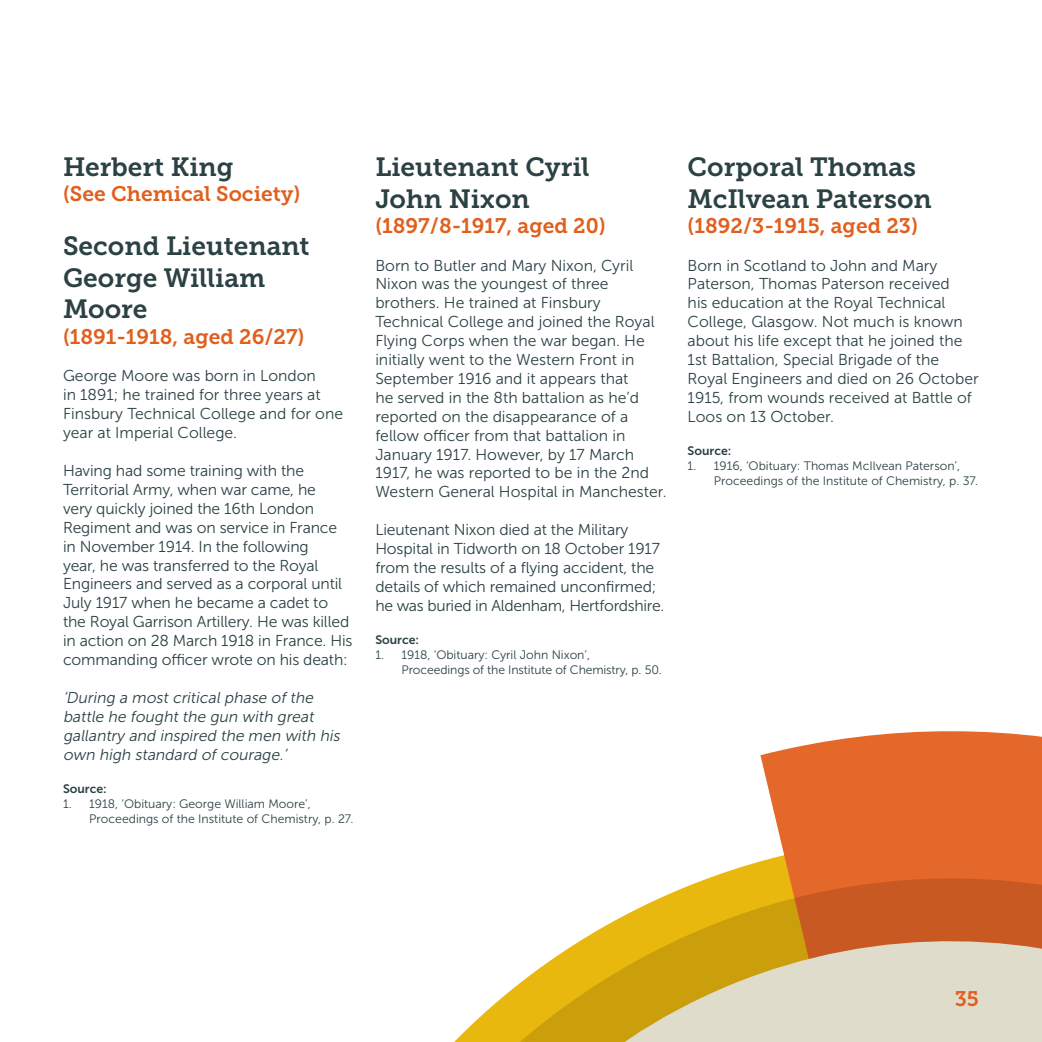
<style>
.page{position:relative;width:1042px;height:1042px;background:#fff}
.page>*{position:absolute;margin:0;border:0;box-sizing:border-box;transform-origin:0 0}
.t1{font:26.25px/31.5px "Museo Slab 700";color:#2b4144}
.t2{font:21px "Museo Slab 700";color:#e15f1d}
.t3{font:15.75px/18.9px "Museo Sans 300";color:#2b4144}
.t4{font:italic 15.75px/18.9px "Museo Sans 300";color:#2b4144}
.t5{font:12.25px/14.7px "Museo Sans 300";color:#2b4144}
.t6{font:12.25px "Museo Sans 700";color:#2b4144}
</style>
<div class="page">
<svg style="left:760px;top:731px;width:282px;height:110px;fill:#e5682b"></svg>
<svg style="left:755px;top:841px;width:287px;height:22px;fill:#e5682b"></svg>
<svg style="left:454px;top:863px;width:588px;height:179px"></svg>
<p class="t1" style="left:63px;top:151px;width:172px">Herbert King</p>
<p class="t2" style="left:63px;top:182px;width:239px">(See Chemical Society)</p>
<p class="t1" style="left:63px;top:231px;width:248px">Second Lieutenant<br>George William<br>Moore</p>
<p class="t2" style="left:63px;top:324px;width:243px">(1891-1918, aged 26/27)</p>
<p class="t3" style="left:63px;top:367px;width:282px">George Moore was born in London<br>in 1891; he trained for three years at Finsbury Technical College and for one year at Imperial College.</p>
<p class="t3" style="left:63px;top:461px;width:291px">Having had some training with the Territorial Army, when war came, he<br>very quickly joined the 16th London Regiment and was on service in France in November 1914. In the following<br>year, he was transferred to the Royal Engineers and served as a corporal until July 1917 when he became a cadet to the Royal Garrison Artillery. He was killed in action on 28 March 1918 in France. His commanding officer wrote on his death:</p>
<p class="t4" style="left:63px;top:688px;width:281px">‘During a most critical phase of the battle he fought the gun with great gallantry and inspired the men with his own high standard of courage.’</p>
<p class="t6" style="left:63px;top:782px;width:45px">Source:</p>
<p class="t5" style="left:89px;top:796px;width:266px;text-indent:-26px">1. 1918, ‘Obituary: George William Moore’,<br>Proceedings of the Institute of Chemistry, p. 27.</p>
<p class="t1" style="left:375px;top:151px;width:216px">Lieutenant Cyril</p>
<p class="t1" style="left:375px;top:183px;width:156px">John Nixon</p>
<p class="t2" style="left:375px;top:213px;width:232px">(1897/8-1917, aged 20)</p>
<p class="t3" style="left:375px;top:256px;width:293px">Born to Butler and Mary Nixon, Cyril Nixon was the youngest of three brothers. He trained at Finsbury Technical College and joined the Royal Flying Corps when the war began. He initially went to the Western Front in September 1916 and it appears that<br>he served in the 8th battalion as he’d reported on the disappearance of a fellow officer from that battalion in January 1917. However, by 17 March 1917, he was reported to be in the 2nd Western General Hospital in Manchester.</p>
<p class="t3" style="left:375px;top:520px;width:290px">Lieutenant Nixon died at the Military Hospital in Tidworth on 18 October 1917 from the results of a flying accident, the details of which remained unconfirmed; he was buried in Aldenham, Hertfordshire.</p>
<p class="t6" style="left:375px;top:633px;width:45px">Source:</p>
<p class="t5" style="left:401px;top:647px;width:262px;text-indent:-26px">1. 1918, ‘Obituary: Cyril John Nixon’,<br>Proceedings of the Institute of Chemistry, p. 50.</p>
<p class="t1" style="left:687px;top:151px;width:246px">Corporal Thomas<br>McIlvean Paterson</p>
<p class="t2" style="left:687px;top:213px;width:232px">(1892/3-1915, aged 23)</p>
<p class="t3" style="left:687px;top:256px;width:292px">Born in Scotland to John and Mary Paterson, Thomas Paterson received<br>his education at the Royal Technical College, Glasgow. Not much is known about his life except that he joined the 1st Battalion, Special Brigade of the Royal Engineers and died on 26 October 1915, from wounds received at Battle of Loos on 13 October.</p>
<p class="t6" style="left:687px;top:444px;width:45px">Source:</p>
<p class="t5" style="left:714px;top:458px;width:266px;text-indent:-26px">1. 1916, ‘Obituary: Thomas McIlvean Paterson’,<br>Proceedings of the Institute of Chemistry, p. 37.</p>
<p class="t2" style="left:954px;top:986px;width:26px">35</p>
</div>
